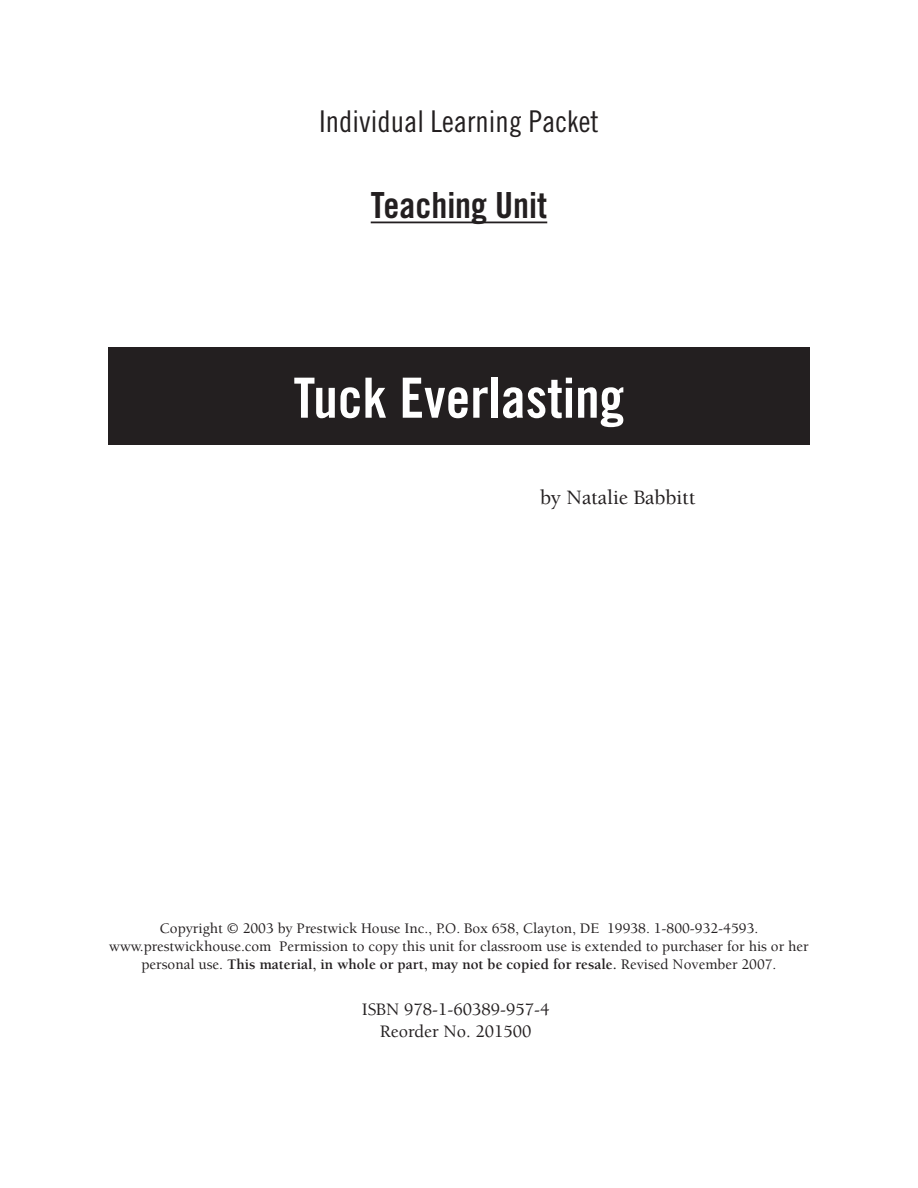
<style>
.page{position:relative;width:918px;height:1188px;background:#fff}
.page>*{position:absolute;margin:0;border:0;box-sizing:border-box;transform-origin:0 0}
.t1{font:55.5px "Trade Gothic Bold Cond Twenty";color:#fff}
.t2{font:36px "Trade Gothic Bold Cond Twenty";color:#231f20}
.t3{font:30px "Trade Gothic Cond Eighteen";color:#231f20}
.t4{font:500 21px "Berkeley";color:#231f20}
.t5{font:500 18px "Berkeley";color:#231f20}
.t6{font:500 15px/18px "Berkeley";color:#231f20;text-align:center}
.s1{font-weight:700}
</style>
<div class="page">
<div style="left:108px;top:347px;width:702px;height:98px;background:#231f20"></div>
<hr style="left:371px;top:222px;width:176px;height:1px;background:#231f20">
<p class="t3" style="left:319px;top:103px;width:281px">Individual Learning Packet</p>
<p class="t2" style="left:371px;top:183px;width:178px">Teaching Unit</p>
<p class="t1" style="left:294px;top:364px;width:332px">Tuck Everlasting</p>
<p class="t4" style="left:540px;top:486px;width:157px">by Natalie Babbitt</p>
<p class="t6" style="left:109px;top:919px;width:701px">Copyright © 2003 by Prestwick House Inc., P.O. Box 658, Clayton, DE 19938. 1-800-932-4593. www.prestwickhouse.com Permission to copy this unit for classroom use is extended to purchaser for his or her personal use. <span class="s1">This material, in whole or part, may not be copied for resale.</span> Revised November 2007.</p>
<p class="t5" style="left:362px;top:1000px;width:189px">ISBN 978-1-60389-957-4</p>
<p class="t5" style="left:380px;top:1022px;width:153px">Reorder No. 201500</p>
</div>
